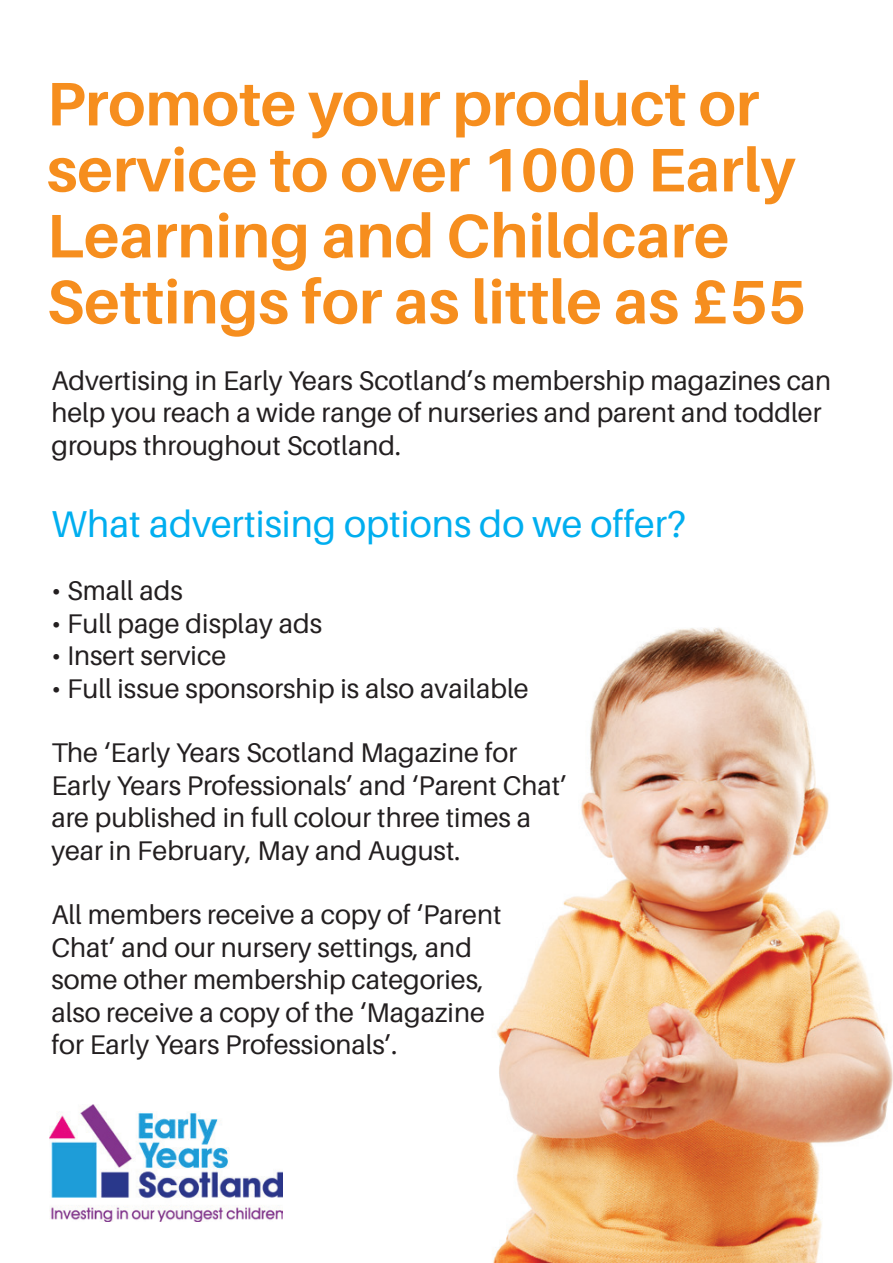
<style>
.page{position:relative;width:893px;height:1263px;background:#fff}
.page>*{position:absolute;margin:0;border:0;box-sizing:border-box;transform-origin:0 0}
.t1{font:700 61.5px/66px "Aileron";color:#f68e1e}
.t2{font:37.5px "Aileron";color:#00aeef}
.t3{font:27px/32.4px "Aileron";color:#231f20}
</style>
<div class="page">
<img style="left:50px;top:1104px;width:232px;height:117px">
<img style="left:493px;top:627px;width:400px;height:636px">
<h1 class="t1" style="left:47px;top:71px;width:761px">Promote your product or service to over 1000 Early<br>Learning and Childcare<br>Settings for as little as £55</h1>
<p class="t3" style="left:51px;top:365px;width:781px">Advertising in Early Years Scotland’s membership magazines can help you reach a wide range of nurseries and parent and toddler groups throughout Scotland.</p>
<h2 class="t2" style="left:51px;top:504px;width:636px">What advertising options do we offer?</h2>
<p class="t3" style="left:51px;top:575px;width:133px">• Small ads</p>
<p class="t3" style="left:51px;top:608px;width:272px">• Full page display ads</p>
<p class="t3" style="left:51px;top:640px;width:176px">• Insert service</p>
<p class="t3" style="left:51px;top:672px;width:479px">• Full issue sponsorship is also available</p>
<p class="t3" style="left:51px;top:737px;width:517px">The ‘Early Years Scotland Magazine for Early Years Professionals’ and ‘Parent Chat’ are published in full colour three times a year in February, May and August.</p>
<p class="t3" style="left:51px;top:899px;width:452px">All members receive a copy of ‘Parent Chat’ and our nursery settings, and some other membership categories, also receive a copy of the ‘Magazine for Early Years Professionals’.</p>
</div>
